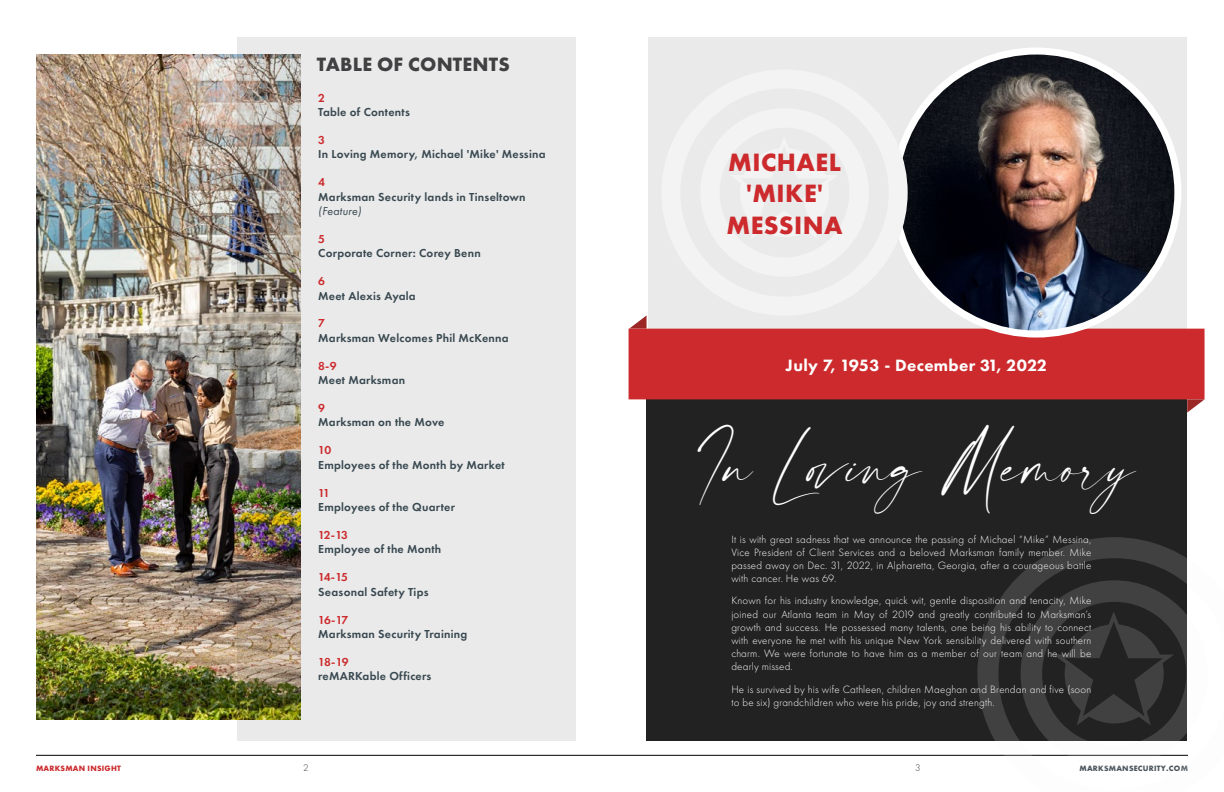
<style>
.page{position:relative;width:1224px;height:792px;background:#fff}
.page>*{position:absolute;margin:0;border:0;box-sizing:border-box;transform-origin:0 0}
.t1{font:50px "modernline";letter-spacing:.01em;color:#fff}
.t2{font:700 26px/31.2px "Futura PT";letter-spacing:.02em;color:#cc2a2c;text-align:center}
.t3{font:700 20px "Futura PT";letter-spacing:.01em;color:#414042}
.t4{font:800 17px "Futura PT";letter-spacing:.02em;color:#fff}
.t5{font:600 12px "Futura PT";letter-spacing:.02em;color:#384850}
.t6{font:600 12px "Futura PT";letter-spacing:-.09em;color:#cc2a2c}
.t7{font:italic 12px "Futura PT";letter-spacing:.02em;color:#384850}
.t8{font:300 11px/13.2px "Futura PT";letter-spacing:.02em;color:#fff;text-align:justify}
.t9{font:300 10px "Futura PT";color:#414042}
.t10{font:700 8px "Futura PT";letter-spacing:.03em;color:#48535b}
.t11{font:700 8px "Futura PT";letter-spacing:.03em;color:#cc2a2c}
</style>
<div class="page">
<hr style="left:36px;top:755px;width:1152px;height:1px;background:#000">
<div style="left:237px;top:37px;width:339px;height:704px;background:#eaeaea"></div>
<img style="left:36px;top:54px;width:264px;height:666px">
<svg style="left:629px;top:315px;width:18px;height:14px"></svg>
<div style="left:647px;top:345px;width:540px;height:396px;background:#222223"></div>
<svg style="left:648px;top:37px;width:539px;height:292px;background:#ebeaea"></svg>
<div style="left:629px;top:329px;width:576px;height:70px;background:#cc2a2c"></div>
<svg style="left:1187px;top:399px;width:18px;height:14px"></svg>
<img style="left:895px;top:51px;width:283px;height:283px;border-radius:142px">
<svg style="left:661px;top:69px;width:247px;height:247px;fill:#eaeaea"></svg>
<div style="left:700px;top:108px;width:169px;height:169px;background:#ededed"></div>
<svg style="left:977px;top:537px;width:210px;height:219px"></svg>
<svg style="left:1021px;top:580px;width:167px;height:176px"></svg>
<h3 class="t3" style="left:317px;top:51px;width:195px">TABLE OF CONTENTS</h3>
<p class="t6" style="left:318px;top:90px;width:8px">2</p>
<p class="t5" style="left:318px;top:104px;width:93px">Table of Contents</p>
<p class="t6" style="left:318px;top:132px;width:8px">3</p>
<p class="t5" style="left:318px;top:147px;width:229px">In Loving Memory, Michael 'Mike' Messina</p>
<p class="t6" style="left:318px;top:175px;width:8px">4</p>
<p class="t5" style="left:318px;top:189px;width:209px">Marksman Security lands in Tinseltown</p>
<p class="t7" style="left:318px;top:204px;width:45px">(Feature)</p>
<p class="t6" style="left:318px;top:231px;width:8px">5</p>
<p class="t5" style="left:318px;top:246px;width:164px">Corporate Corner: Corey Benn</p>
<p class="t6" style="left:318px;top:274px;width:8px">6</p>
<p class="t5" style="left:318px;top:288px;width:99px">Meet Alexis Ayala</p>
<p class="t6" style="left:318px;top:316px;width:8px">7</p>
<p class="t5" style="left:318px;top:330px;width:192px">Marksman Welcomes Phil McKenna</p>
<p class="t6" style="left:318px;top:358px;width:20px">8-9</p>
<p class="t5" style="left:318px;top:373px;width:88px">Meet Marksman</p>
<p class="t6" style="left:318px;top:401px;width:8px">9</p>
<p class="t5" style="left:318px;top:415px;width:128px">Marksman on the Move</p>
<p class="t6" style="left:318px;top:443px;width:15px">10</p>
<p class="t5" style="left:318px;top:457px;width:188px">Employees of the Month by Market</p>
<p class="t6" style="left:318px;top:485px;width:13px">11</p>
<p class="t5" style="left:318px;top:500px;width:138px">Employees of the Quarter</p>
<p class="t6" style="left:318px;top:527px;width:31px">12-13</p>
<p class="t5" style="left:318px;top:542px;width:125px">Employee of the Month</p>
<p class="t6" style="left:318px;top:570px;width:31px">14-15</p>
<p class="t5" style="left:318px;top:584px;width:112px">Seasonal Safety Tips</p>
<p class="t6" style="left:318px;top:612px;width:32px">16-17</p>
<p class="t5" style="left:318px;top:626px;width:151px">Marksman Security Training</p>
<p class="t6" style="left:318px;top:654px;width:32px">18-19</p>
<p class="t5" style="left:318px;top:669px;width:115px">reMARKable Officers</p>
<h2 class="t2" style="left:726px;top:146px;width:118px">MICHAEL 'MIKE'<br>MESSINA</h2>
<h3 class="t4" style="left:786px;top:354px;width:263px">July 7, 1953 - December 31, 2022</h3>
<h1 class="t1" style="left:697px;top:440px;width:440px">In Loving Memory</h1>
<p class="t8" style="left:731px;top:532px;width:362px">It is with great sadness that we announce the passing of Michael “Mike” Messina, Vice President of Client Services and a beloved Marksman family member. Mike passed away on Dec. 31, 2022, in Alpharetta, Georgia, after a courageous battle with cancer. He was 69.</p>
<p class="t8" style="left:731px;top:594px;width:362px">Known for his industry knowledge, quick wit, gentle disposition and tenacity, Mike joined our Atlanta team in May of 2019 and greatly contributed to Marksman’s growth and success. He possessed many talents, one being his ability to connect with everyone he met with his unique New York sensibility delivered with southern charm. We were fortunate to have him as a member of our team and he will be dearly missed.</p>
<p class="t8" style="left:731px;top:682px;width:361px">He is survived by his wife Cathleen, children Maeghan and Brendan and five (soon to be six) grandchildren who were his pride, joy and strength.</p>
<p class="t11" style="left:36px;top:763px;width:86px">MARKSMAN INSIGHT</p>
<p class="t9" style="left:303px;top:762px;width:7px">2</p>
<p class="t9" style="left:915px;top:762px;width:7px">3</p>
<p class="t10" style="left:1079px;top:763px;width:110px">MARKSMANSECURITY.COM</p>
</div>
